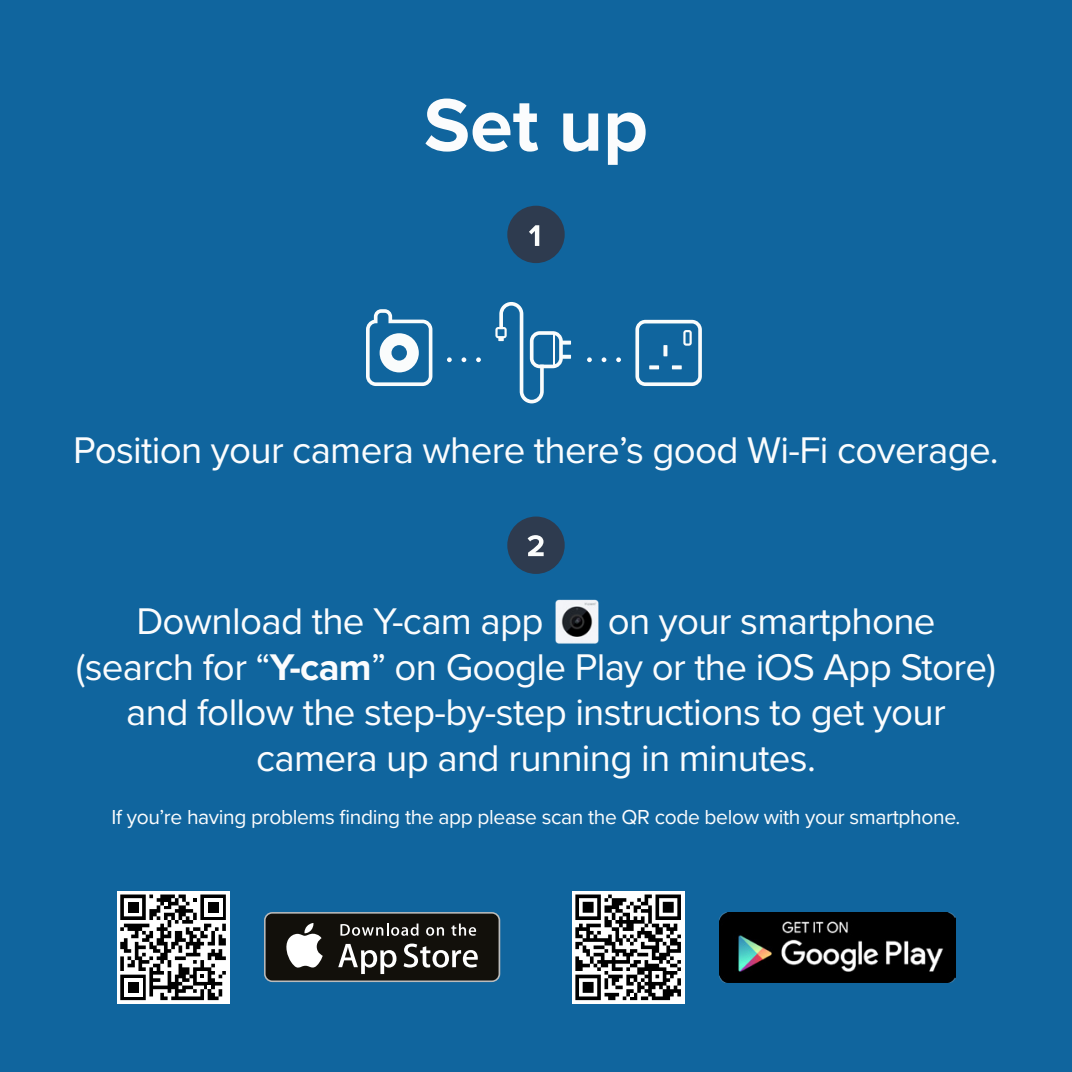
<style>
.page{position:relative;width:1072px;height:1072px;background:#fff}
.page>*{position:absolute;margin:0;border:0;box-sizing:border-box;transform-origin:0 0}
.t1{font:700 77px "Proxima Nova";color:#fbfcfd}
.t2{font:38.5px "Proxima Nova";letter-spacing:-.02em;color:#fbfcfd}
.t3{font:21px "Proxima Nova";letter-spacing:-.02em;color:#fbfcfd}
.s1{font-weight:700}
</style>
<div class="page">
<div style="left:0;top:0;width:1071px;height:1071px;background:#10659e"></div>
<svg style="left:264px;top:912px;width:236px;height:70px"></svg>
<div style="left:265px;top:913px;width:233px;height:67px;background:#12100b;border-radius:7px"></div>
<svg style="left:286px;top:923px;width:37px;height:44px"></svg>
<svg style="left:338px;top:943px;width:58px;height:31px"></svg>
<svg style="left:403px;top:943px;width:75px;height:24px"></svg>
<svg style="left:340px;top:923px;width:78px;height:12px"></svg>
<svg style="left:426px;top:927px;width:18px;height:8px"></svg>
<svg style="left:451px;top:923px;width:25px;height:12px"></svg>
<img style="left:719px;top:912px;width:236px;height:70px">
<div style="left:117px;top:890px;width:112px;height:113px;background:#fff"></div>
<svg style="left:120px;top:894px;width:106px;height:106px"></svg>
<div style="left:571px;top:890px;width:113px;height:113px;background:#fff"></div>
<svg style="left:575px;top:894px;width:106px;height:106px"></svg>
<img style="left:555px;top:599px;width:44px;height:45px">
<svg style="left:507px;top:516px;width:57px;height:58px"></svg>
<svg style="left:507px;top:206px;width:57px;height:57px"></svg>
<svg style="left:447px;top:357px;width:5px;height:5px"></svg>
<svg style="left:461px;top:357px;width:5px;height:5px"></svg>
<svg style="left:476px;top:357px;width:5px;height:5px"></svg>
<svg style="left:587px;top:357px;width:5px;height:5px"></svg>
<svg style="left:601px;top:357px;width:5px;height:5px"></svg>
<svg style="left:616px;top:357px;width:5px;height:5px"></svg>
<svg style="left:635px;top:320px;width:67px;height:66px"></svg>
<svg style="left:683px;top:330px;width:8px;height:16px"></svg>
<svg style="left:561px;top:340px;width:10px;height:4px"></svg>
<svg style="left:561px;top:355px;width:10px;height:4px"></svg>
<svg style="left:495px;top:302px;width:68px;height:101px"></svg>
<svg style="left:366px;top:309px;width:66px;height:77px"></svg>
<h1 class="t1" style="left:424px;top:68px;width:226px">Set up</h1>
<p class="t2" style="left:73px;top:421px;width:926px">Position your camera where there’s good Wi-Fi coverage.</p>
<p class="t2" style="left:136px;top:593px;width:409px">Download the Y-cam app</p>
<p class="t2" style="left:607px;top:593px;width:329px">on your smartphone</p>
<p class="t2" style="left:76px;top:638px;width:921px">(search for “<span class="s1">Y-cam</span>” on Google Play or the iOS App Store)</p>
<p class="t2" style="left:126px;top:684px;width:821px">and follow the step-by-step instructions to get your</p>
<p class="t2" style="left:256px;top:729px;width:561px">camera up and running in minutes.</p>
<p class="t3" style="left:111px;top:800px;width:850px">If you’re having problems finding the app please scan the QR code below with your smartphone.</p>
</div>
